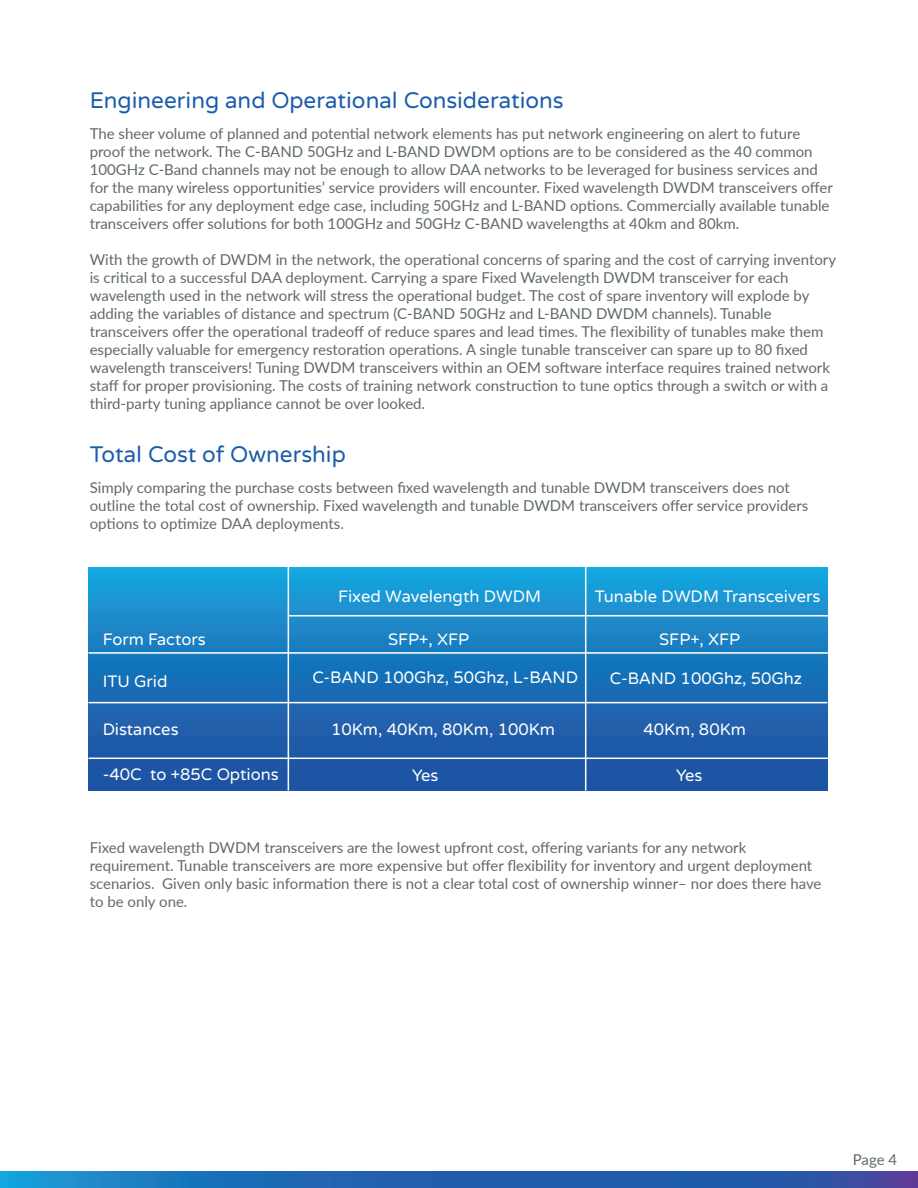
<style>
.page{position:relative;width:918px;height:1188px;background:#fff}
.page>*{position:absolute;margin:0;border:0;box-sizing:border-box;transform-origin:0 0}
.t1{font:22.5px "Varela Round";color:#1c5dab}
.t2{font:16.5px "Varela Round";color:#fff}
.t3{font:15px/18px "Lato";color:#60696d}
</style>
<div class="page">
<svg style="left:89px;top:567px;width:739px;height:224px;background:#1c75bb"></svg>
<hr style="left:89px;top:652px;width:739px;height:2px;background:#fff">
<hr style="left:89px;top:702px;width:738px;height:1px;background:#fff">
<hr style="left:89px;top:758px;width:740px;height:1px;background:#fff">
<img style="left:0;top:1172px;width:918px;height:16px">
<hr style="left:288px;top:567px;width:1px;height:224px;background:#fff">
<hr style="left:585px;top:567px;width:1px;height:224px;background:#fff">
<hr style="left:289px;top:615px;width:539px;height:1px;background:#fff">
<h1 class="t1" style="left:90px;top:87px;width:475px">Engineering and Operational Considerations</h1>
<p class="t3" style="left:90px;top:124px;width:745px">The sheer volume of planned and potential network elements has put network engineering on alert to future proof the network. The C-BAND 50GHz and L-BAND DWDM options are to be considered as the 40 common 100GHz C-Band channels may not be enough to allow DAA networks to be leveraged for business services and for the many wireless opportunities’ service providers will encounter. Fixed wavelength DWDM transceivers offer capabilities for any deployment edge case, including 50GHz and L-BAND options. Commercially available tunable transceivers offer solutions for both 100GHz and 50GHz C-BAND wavelengths at 40km and 80km.</p>
<p class="t3" style="left:90px;top:250px;width:748px">With the growth of DWDM in the network, the operational concerns of sparing and the cost of carrying inventory is critical to a successful DAA deployment. Carrying a spare Fixed Wavelength DWDM transceiver for each wavelength used in the network will stress the operational budget. The cost of spare inventory will explode by adding the variables of distance and spectrum (C-BAND 50GHz and L-BAND DWDM channels). Tunable transceivers offer the operational tradeoff of reduce spares and lead times. The flexibility of tunables make them especially valuable for emergency restoration operations. A single tunable transceiver can spare up to 80 fixed wavelength transceivers! Tuning DWDM transceivers within an OEM software interface requires trained network staff for proper provisioning. The costs of training network construction to tune optics through a switch or with a third-party tuning appliance cannot be over looked.</p>
<h1 class="t1" style="left:90px;top:441px;width:258px">Total Cost of Ownership</h1>
<p class="t3" style="left:90px;top:478px;width:720px">Simply comparing the purchase costs between fixed wavelength and tunable DWDM transceivers does not outline the total cost of ownership. Fixed wavelength and tunable DWDM transceivers offer service providers options to optimize DAA deployments.</p>
<p class="t2" style="left:103px;top:630px;width:105px">Form Factors</p>
<p class="t2" style="left:103px;top:672px;width:66px">ITU Grid</p>
<p class="t2" style="left:103px;top:720px;width:77px">Distances</p>
<p class="t2" style="left:103px;top:764px;width:178px">-40C to +85C Options</p>
<p class="t2" style="left:338px;top:587px;width:204px">Fixed Wavelength DWDM</p>
<p class="t2" style="left:595px;top:587px;width:227px">Tunable DWDM Transceivers</p>
<p class="t2" style="left:388px;top:630px;width:83px">SFP+, XFP</p>
<p class="t2" style="left:659px;top:630px;width:83px">SFP+, XFP</p>
<p class="t2" style="left:312px;top:668px;width:267px">C-BAND 100Ghz, 50Ghz, L-BAND</p>
<p class="t2" style="left:610px;top:669px;width:194px">C-BAND 100Ghz, 50Ghz</p>
<p class="t2" style="left:331px;top:720px;width:225px">10Km, 40Km, 80Km, 100Km</p>
<p class="t2" style="left:643px;top:720px;width:104px">40Km, 80Km</p>
<p class="t2" style="left:412px;top:766px;width:28px">Yes</p>
<p class="t2" style="left:676px;top:766px;width:28px">Yes</p>
<p class="t3" style="left:90px;top:838px;width:733px">Fixed wavelength DWDM transceivers are the lowest upfront cost, offering variants for any network requirement. Tunable transceivers are more expensive but offer flexibility for inventory and urgent deployment scenarios. Given only basic information there is not a clear total cost of ownership winner– nor does there have to be only one.</p>
<p class="t3" style="left:853px;top:1150px;width:46px">Page 4</p>
</div>
